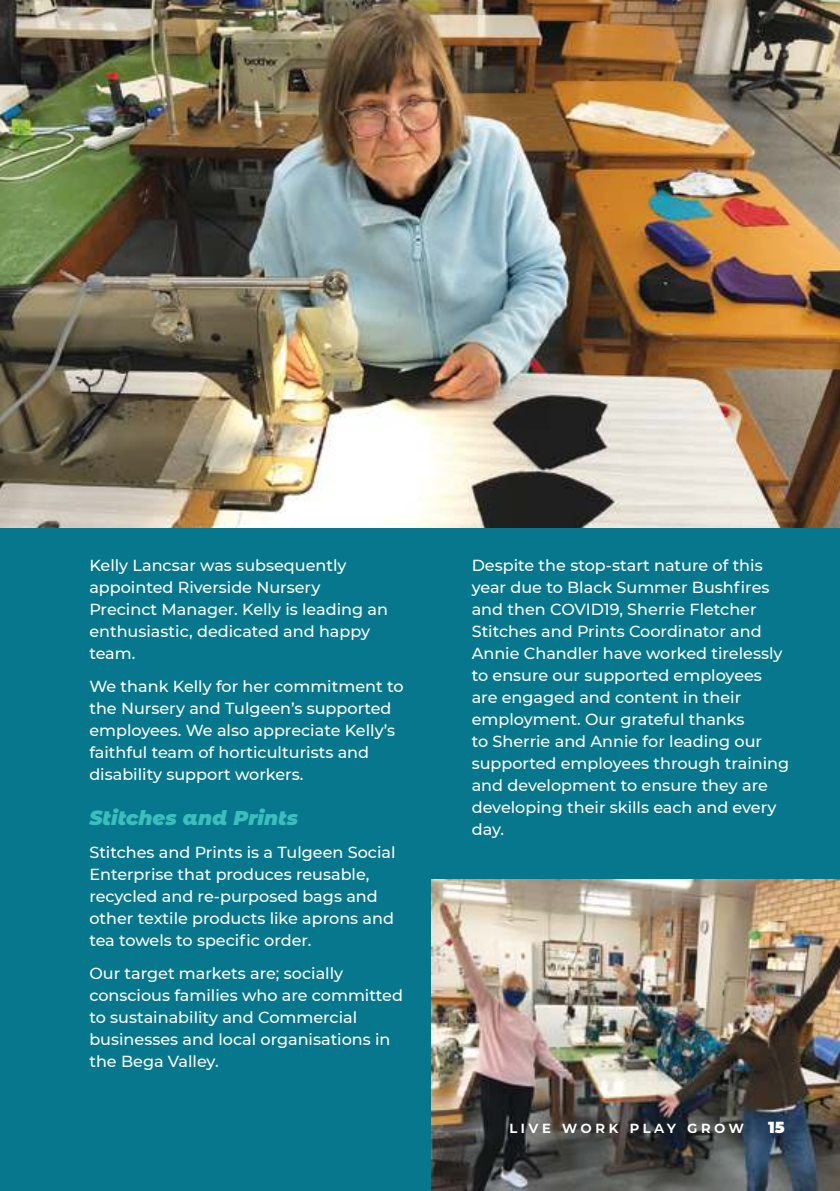
<style>
.page{position:relative;width:840px;height:1191px;background:#fff}
.page>*{position:absolute;margin:0;border:0;box-sizing:border-box;transform-origin:0 0}
.t1{font:italic 900 20px "Montserrat Alternates";color:#3cbebc}
.t2{font:500 16px/22px "Montserrat";color:#fff}
.t3{font:600 16px "Montserrat";letter-spacing:.2em;color:#fff}
.t4{font:900 16px "Montserrat Alternates";color:#fff}
</style>
<div class="page">
<div style="left:0;top:0;width:839px;height:1191px;background:#06778c"></div>
<img style="left:431px;top:879px;width:408px;height:312px">
<img style="left:0;top:0;width:839px;height:527px">
<p class="t2" style="left:89px;top:555px;width:300px">Kelly Lancsar was subsequently appointed Riverside Nursery<br>Precinct Manager. Kelly is leading an enthusiastic, dedicated and happy team.</p>
<p class="t2" style="left:89px;top:676px;width:315px">We thank Kelly for her commitment to the Nursery and Tulgeen’s supported employees. We also appreciate Kelly’s faithful team of horticulturists and disability support workers.</p>
<p class="t1" style="left:89px;top:808px;width:210px">Stitches and Prints</p>
<p class="t2" style="left:89px;top:841px;width:307px">Stitches and Prints is a Tulgeen Social Enterprise that produces reusable, recycled and re-purposed bags and other textile products like aprons and tea towels to specific order.</p>
<p class="t2" style="left:89px;top:962px;width:315px">Our target markets are; socially conscious families who are committed to sustainability and Commercial businesses and local organisations in the Bega Valley.</p>
<p class="t2" style="left:471px;top:555px;width:319px">Despite the stop-start nature of this year due to Black Summer Bushfires and then COVID19, Sherrie Fletcher Stitches and Prints Coordinator and Annie Chandler have worked tirelessly to ensure our supported employees are engaged and content in their employment. Our grateful thanks<br>to Sherrie and Annie for leading our supported employees through training and development to ensure they are developing their skills each and every day.</p>
<p class="t3" style="left:509px;top:1115px;width:236px">live work play grow</p>
<p class="t4" style="left:767px;top:1120px;width:18px">15</p>
</div>
